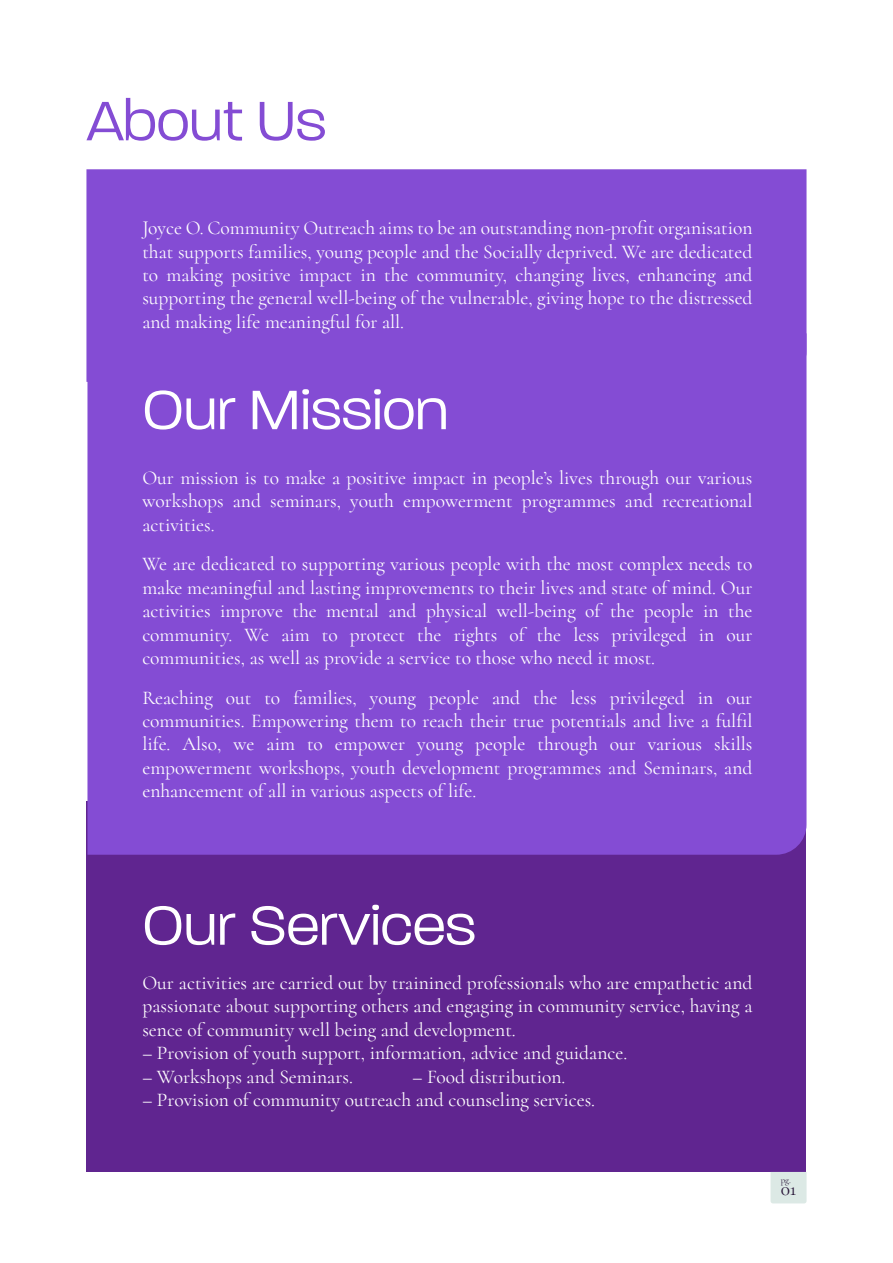
<style>
.page{position:relative;width:893px;height:1263px;background:#fff}
.page>*{position:absolute;margin:0;border:0;box-sizing:border-box;transform-origin:0 0}
.t1{font:300 60px "Paralucent";color:#fff}
.t2{font:300 60px "Paralucent";color:#844cd4}
.t3{font:19.5px/23.4px "Cormorant";color:#fff;text-align:justify}
.t4{font:19.5px "Cormorant";color:#271437}
.t5{font:9px "Cormorant";color:#271437}
</style>
<div class="page">
<div style="left:86px;top:801px;width:720px;height:371px;background:#602590"></div>
<div style="left:87px;top:382px;width:719px;height:473px;background:#844cd4"></div>
<div style="left:86px;top:169px;width:720px;height:213px;background:#844cd4"></div>
<svg style="left:770px;top:1172px;width:36px;height:31px"></svg>
<h1 class="t2" style="left:87px;top:87px;width:241px">About Us</h1>
<p class="t3" style="left:142px;top:216px;width:612px">Joyce O. Community Outreach aims to be an outstanding non-profit organisation that supports families, young people and the Socially deprived. We are dedicated to making positive impact in the community, changing lives, enhancing and supporting the general well-being of the vulnerable, giving hope to the distressed and making life meaningful for all.</p>
<h1 class="t1" style="left:142px;top:376px;width:308px">Our Mission</h1>
<p class="t3" style="left:142px;top:466px;width:612px">Our mission is to make a positive impact in people’s lives through our various workshops and seminars, youth empowerment programmes and recreational activities.</p>
<p class="t3" style="left:142px;top:552px;width:612px">We are dedicated to supporting various people with the most complex needs to make meaningful and lasting improvements to their lives and state of mind. Our activities improve the mental and physical well-being of the people in the community. We aim to protect the rights of the less privileged in our communities, as well as provide a service to those who need it most.</p>
<p class="t3" style="left:142px;top:686px;width:612px">Reaching out to families, young people and the less privileged in our communities. Empowering them to reach their true potentials and live a fulfil life. Also, we aim to empower young people through our various skills empowerment workshops, youth development programmes and Seminars, and enhancement of all in various aspects of life.</p>
<h1 class="t1" style="left:142px;top:891px;width:335px">Our Services</h1>
<p class="t3" style="left:142px;top:971px;width:612px">Our activities are carried out by trainined professionals who are empathetic and passionate about supporting others and engaging in community service, having a sence of community well being and development.</p>
<p class="t3" style="left:142px;top:1041px;width:486px">– Provision of youth support, information, advice and guidance.</p>
<p class="t3" style="left:142px;top:1064px;width:212px">– Workshops and Seminars.</p>
<p class="t3" style="left:412px;top:1064px;width:154px">– Food distribution.</p>
<p class="t3" style="left:142px;top:1088px;width:454px">– Provision of community outreach and counseling services.</p>
<p class="t5" style="left:781px;top:1174px;width:12px">pg.</p>
<p class="t4" style="left:781px;top:1176px;width:17px">01</p>
</div>
